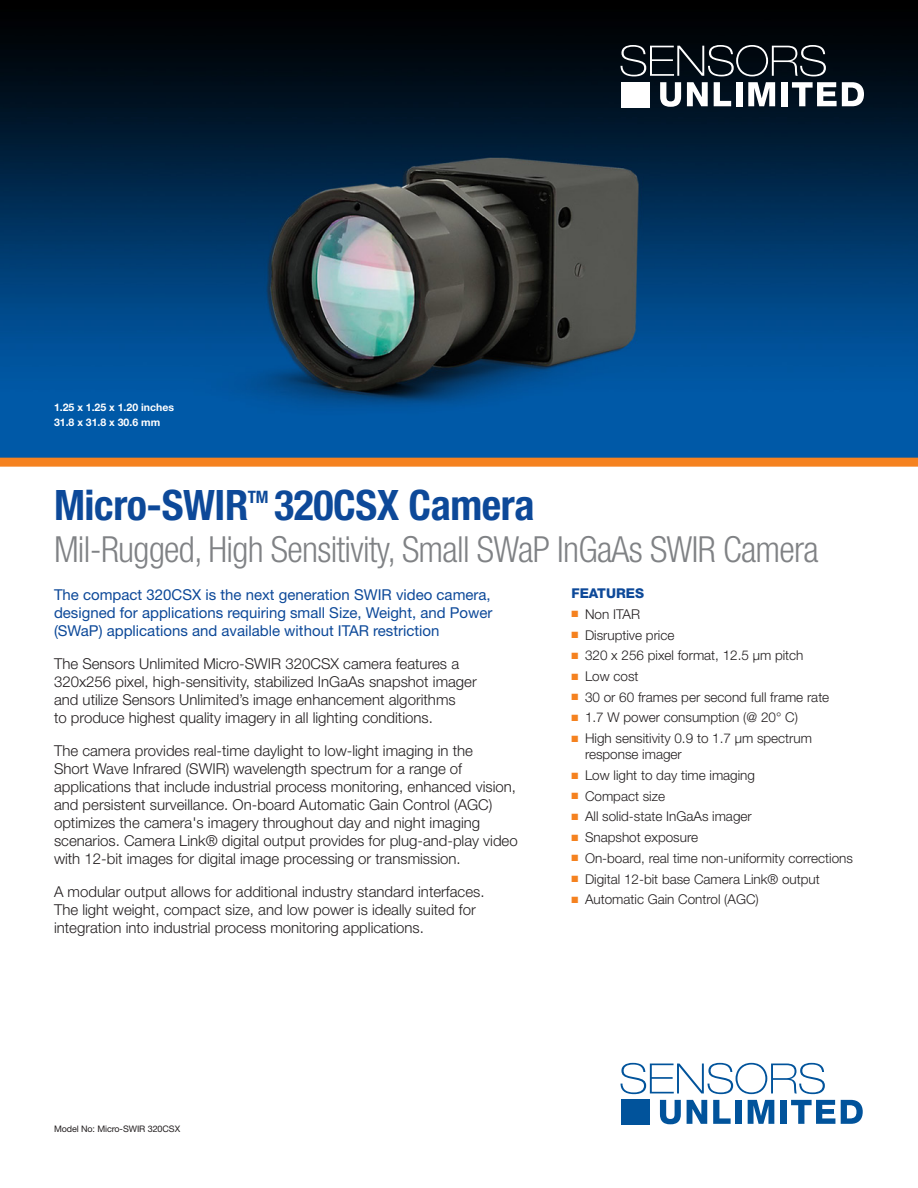
<style>
.page{position:relative;width:918px;height:1188px;background:#fff}
.page>*{position:absolute;margin:0;border:0;box-sizing:border-box;transform-origin:0 0}
._1-Headline_Bold{font:700 condensed 42px "Helvetica Neue";letter-spacing:-.01em;color:#0d4999}
._2-Headline_Light{font:300 condensed 36px "Helvetica Neue";letter-spacing:-.02em;color:#808285}
._1-Headline_Bold-2{font:700 condensed 17.1px "Helvetica Neue";color:#0d4999}
._3-IntroText{font:300 15px/18px "Helvetica Neue";color:#231f20}
._3-IntroText-2{font:15px/18px "Helvetica Neue";color:#0d4999}
.t1{font:300 13.5px/16.2px "Helvetica Neue";color:#231f20}
._5-Subhead{font:800 13.5px "Helvetica Neue";color:#0d4999}
.Table_right{font:700 10.5px "Helvetica Neue";color:#fff}
._1-Headline_Bold-3{font:9px "Helvetica Neue";letter-spacing:-.01em;color:#231f20}
.s1{color:#f58220}
</style>
<div class="page">
<svg style="left:621px;top:1063px;width:204px;height:31px"></svg>
<svg style="left:660px;top:1100px;width:21px;height:24px"></svg>
<svg style="left:687px;top:1100px;width:20px;height:24px"></svg>
<svg style="left:713px;top:1100px;width:18px;height:24px"></svg>
<div style="left:735px;top:1100px;width:7px;height:24px;background:#01539b"></div>
<svg style="left:748px;top:1100px;width:26px;height:24px"></svg>
<div style="left:780px;top:1100px;width:7px;height:24px;background:#01539b"></div>
<svg style="left:791px;top:1100px;width:44px;height:24px"></svg>
<svg style="left:841px;top:1100px;width:22px;height:24px"></svg>
<div style="left:621px;top:1100px;width:28px;height:25px;background:#01539b"></div>
<img style="left:0;top:0;width:918px;height:458px">
<svg style="left:621px;top:45px;width:205px;height:31px;background:#31383f"></svg>
<svg style="left:660px;top:82px;width:21px;height:25px"></svg>
<svg style="left:687px;top:82px;width:21px;height:24px"></svg>
<svg style="left:714px;top:82px;width:17px;height:24px"></svg>
<div style="left:736px;top:82px;width:6px;height:24px;background:#fff"></div>
<svg style="left:748px;top:82px;width:27px;height:24px"></svg>
<div style="left:781px;top:82px;width:6px;height:24px;background:#fff"></div>
<svg style="left:792px;top:82px;width:72px;height:24px"></svg>
<div style="left:621px;top:82px;width:29px;height:25px;background:#fff"></div>
<div style="left:0;top:458px;width:918px;height:9px;background:#f58220"></div>
<p class="Table_right" style="left:54px;top:401px;width:122px">1.25 x 1.25 x 1.20 inches</p>
<p class="Table_right" style="left:54px;top:416px;width:108px">31.8 x 31.8 x 30.6 mm</p>
<p class="_1-Headline_Bold" style="left:54px;top:480px;width:196px">Micro-SWIR</p>
<p class="_1-Headline_Bold-2" style="left:248px;top:487px;width:22px">tm</p>
<p class="_1-Headline_Bold" style="left:274px;top:480px;width:262px">320CSX Camera</p>
<p class="_2-Headline_Light" style="left:54px;top:529px;width:766px">Mil-Rugged, High Sensitivity, Small SWaP InGaAs SWIR Camera</p>
<p class="_3-IntroText-2" style="left:54px;top:585px;width:440px">The compact 320CSX is the next generation SWIR video camera, designed for applications requiring small Size, Weight, and Power (SWaP) applications and available without ITAR restriction</p>
<p class="_3-IntroText" style="left:54px;top:654px;width:424px">The Sensors Unlimited Micro-SWIR 320CSX camera features a 320x256 pixel, high-sensitivity, stabilized InGaAs snapshot imager and utilize Sensors Unlimited’s image enhancement algorithms<br>to produce highest quality imagery in all lighting conditions.</p>
<p class="_3-IntroText" style="left:54px;top:741px;width:465px">The camera provides real-time daylight to low-light imaging in the<br>Short Wave Infrared (SWIR) wavelength spectrum for a range of applications that include industrial process monitoring, enhanced vision, and persistent surveillance. On-board Automatic Gain Control (AGC) optimizes the camera's imagery throughout day and night imaging scenarios. Camera Link® digital output provides for plug-and-play video with 12-bit images for digital image processing or transmission.</p>
<p class="_3-IntroText" style="left:54px;top:882px;width:432px">A modular output allows for additional industry standard interfaces.<br>The light weight, compact size, and low power is ideally suited for integration into industrial process monitoring applications.</p>
<p class="_5-Subhead" style="left:572px;top:585px;width:74px">FEATURES</p>
<p class="t1" style="left:572px;top:606px;width:70px"><span class="s1">■</span> Non ITAR</p>
<p class="t1" style="left:572px;top:626px;width:105px"><span class="s1">■</span> Disruptive price</p>
<p class="t1" style="left:572px;top:647px;width:234px"><span class="s1">■</span> 320 x 256 pixel format, 12.5 μm pitch</p>
<p class="t1" style="left:572px;top:668px;width:69px"><span class="s1">■</span> Low cost</p>
<p class="t1" style="left:572px;top:689px;width:259px"><span class="s1">■</span> 30 or 60 frames per second full frame rate</p>
<p class="t1" style="left:572px;top:709px;width:228px"><span class="s1">■</span> 1.7 W power consumption (@ 20° C)</p>
<p class="t1" style="left:585px;top:730px;width:229px;text-indent:-14px"><span class="s1">■</span> High sensitivity 0.9 to 1.7 μm spectrum response imager</p>
<p class="t1" style="left:572px;top:767px;width:185px"><span class="s1">■</span> Low light to day time imaging</p>
<p class="t1" style="left:572px;top:788px;width:95px"><span class="s1">■</span> Compact size</p>
<p class="t1" style="left:572px;top:808px;width:182px"><span class="s1">■</span> All solid-state InGaAs imager</p>
<p class="t1" style="left:572px;top:829px;width:128px"><span class="s1">■</span> Snapshot exposure</p>
<p class="t1" style="left:572px;top:850px;width:283px"><span class="s1">■</span> On-board, real time non-uniformity corrections</p>
<p class="t1" style="left:572px;top:870px;width:250px"><span class="s1">■</span> Digital 12-bit base Camera Link® output</p>
<p class="t1" style="left:572px;top:891px;width:189px"><span class="s1">■</span> Automatic Gain Control (AGC)</p>
<p class="_1-Headline_Bold-3" style="left:54px;top:1124px;width:128px">Model No: Micro-SWIR 320CSX</p>
</div>
